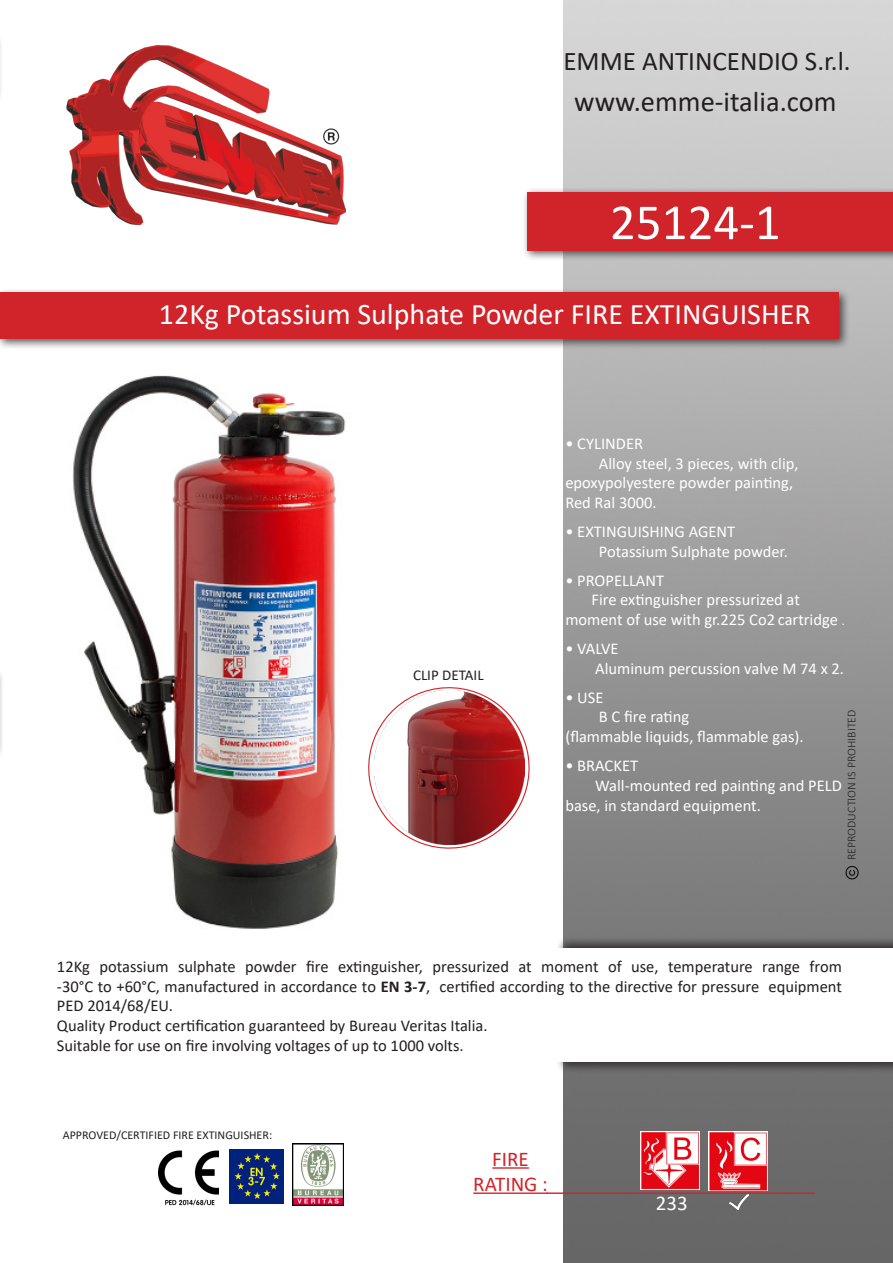
<style>
.page{position:relative;width:893px;height:1263px;background:#fff}
.page>*{position:absolute;margin:0;border:0;box-sizing:border-box;transform-origin:0 0}
.t1{font:51px "Calibri";color:#fff}
.t2{font:30px "Calibri";color:#fff}
.t3{font:28.5px "Calibri";color:#231f20}
.t4{font:27px "Calibri";color:#231f20}
.codice_tabella{font:21px "Calibri";color:#d1232a}
.codice_tabella-2{font:21px "Calibri";color:#fff}
.codice_tabella-3{font:16.5px "Calibri";color:#fff}
.codice_tabella-4{font:16.5px/19.8px "Calibri";color:#231f20;text-align:justify}
.codice_tabella-5{font:15px "Calibri";color:#231f20}
.codice_tabella-6{font:12px "Calibri";color:#231f20}
.t5{font:300 12px "Calibri";color:#231f20}
.s1{font-size:12px}
.s2{font-weight:700}
</style>
<div class="page">
<hr style="left:0;top:667px;width:4px;height:93px;background:#f8f7f8">
<hr style="left:0;top:671px;width:1px;height:76px;background:#d2222a">
<img style="left:563px;top:0;width:330px;height:1263px">
<img style="left:67px;top:45px;width:278px;height:180px">
<div style="left:522px;top:187px;width:371px;height:75px;background:#231f20;opacity:.75"></div>
<div style="left:527px;top:192px;width:366px;height:58px;background:#d1232a"></div>
<div style="left:0;top:288px;width:850px;height:62px;background:#231f20;opacity:.75"></div>
<div style="left:0;top:293px;width:839px;height:46px;background:#d1232a"></div>
<img style="left:844px;top:866px;width:16px;height:14px">
<div style="left:556px;top:944px;width:337px;height:130px;background:#231f20;opacity:.75"></div>
<div style="left:556px;top:935px;width:337px;height:130px;background:#231f20;opacity:.75"></div>
<div style="left:556px;top:948px;width:337px;height:113px;background:#fff"></div>
<hr style="left:0;top:31px;width:3px;height:75px;background:#fafafa">
<hr style="left:492px;top:1167px;width:37px;height:2px;background:#d1232a">
<hr style="left:473px;top:1192px;width:75px;height:2px;background:#d1232a">
<hr style="left:547px;top:1192px;width:268px;height:2px;background:#d1232a">
<img style="left:708px;top:1132px;width:59px;height:58px">
<img style="left:730px;top:1194px;width:18px;height:16px">
<img style="left:293px;top:1143px;width:50px;height:62px">
<img style="left:159px;top:1150px;width:59px;height:56px">
<img style="left:230px;top:1149px;width:54px;height:54px">
<img style="left:73px;top:375px;width:273px;height:554px">
<img style="left:641px;top:1132px;width:58px;height:58px">
<svg style="left:368px;top:687px;width:162px;height:162px"></svg>
<img style="left:374px;top:691px;width:150px;height:153px">
<h3 class="t4" style="left:563px;top:43px;width:289px">EMME ANTINCENDIO S.r.l.</h3>
<h3 class="t3" style="left:574px;top:82px;width:264px">www.emme-italia.com</h3>
<p class="t1" style="left:610px;top:187px;width:172px">25124-1</p>
<p class="t2" style="left:159px;top:294px;width:653px">12Kg Potassium Sulphate Powder FIRE EXTINGUISHER</p>
<p class="codice_tabella-5" style="left:413px;top:664px;width:72px">CLIP DETAIL</p>
<p class="codice_tabella-3" style="left:565px;top:432px;width:79px">• CYLINDER</p>
<p class="codice_tabella-3" style="left:599px;top:452px;width:201px">Alloy steel, 3 pieces, with clip,</p>
<p class="codice_tabella-3" style="left:565px;top:471px;width:229px">epoxypolyestere powder painting,</p>
<p class="codice_tabella-3" style="left:565px;top:491px;width:93px">Red Ral 3000.</p>
<p class="codice_tabella-3" style="left:565px;top:520px;width:171px">• EXTINGUISHING AGENT</p>
<p class="codice_tabella-3" style="left:599px;top:540px;width:190px">Potassium Sulphate powder.</p>
<p class="codice_tabella-3" style="left:565px;top:569px;width:100px">• PROPELLANT</p>
<p class="codice_tabella-3" style="left:591px;top:588px;width:210px">Fire extinguisher pressurized at</p>
<p class="codice_tabella-3" style="left:565px;top:608px;width:281px">moment of use with gr.225 Co2 cartridge <span class="s1">.</span></p>
<p class="codice_tabella-3" style="left:565px;top:637px;width:55px">• VALVE</p>
<p class="codice_tabella-3" style="left:595px;top:657px;width:250px">Aluminum percussion valve M 74 x 2.</p>
<p class="codice_tabella-3" style="left:565px;top:686px;width:40px">• USE</p>
<p class="codice_tabella-3" style="left:599px;top:705px;width:92px">B C fire rating</p>
<p class="codice_tabella-3" style="left:565px;top:725px;width:240px">(flammable liquids, flammable gas).</p>
<p class="codice_tabella-3" style="left:565px;top:754px;width:74px">• BRACKET</p>
<p class="codice_tabella-3" style="left:595px;top:774px;width:248px">Wall-mounted red painting and PELD</p>
<p class="codice_tabella-3" style="left:565px;top:794px;width:197px">base, in standard equipment.</p>
<p class="t5" style="left:844px;top:860px;width:152px;rotate:-90deg">REPRODUCTION IS PROHIBITED</p>
<p class="codice_tabella-4" style="left:57px;top:956px;width:786px">12Kg potassium sulphate powder fire extinguisher, pressurized at moment of use, temperature range from -30°C to +60°C, manufactured in accordance to <span class="s2">EN 3-7</span>, certified according to the directive for pressure equipment PED 2014/68/EU.</p>
<p class="codice_tabella-4" style="left:57px;top:1015px;width:432px">Quality Product certification guaranteed by Bureau Veritas Italia.</p>
<p class="codice_tabella-4" style="left:57px;top:1035px;width:408px">Suitable for use on fire involving voltages of up to 1000 volts.</p>
<p class="codice_tabella-6" style="left:63px;top:1126px;width:211px">APPROVED/CERTIFIED FIRE EXTINGUISHER:</p>
<p class="codice_tabella" style="left:492px;top:1144px;width:38px">FIRE</p>
<p class="codice_tabella" style="left:473px;top:1169px;width:76px">RATING :</p>
<p class="codice_tabella-2" style="left:656px;top:1188px;width:33px">233</p>
</div>
